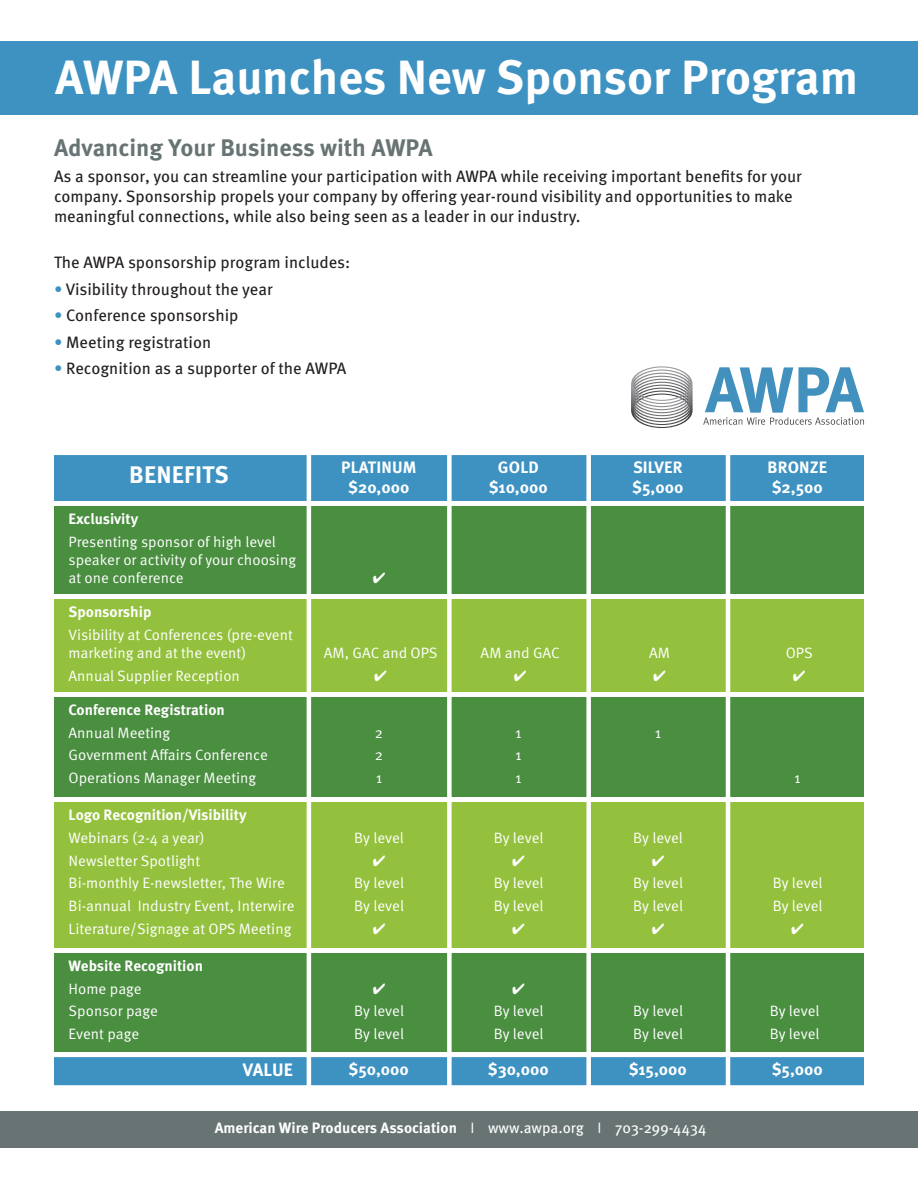
<style>
.page{position:relative;width:918px;height:1188px;background:#fff}
.page>*{position:absolute;margin:0;border:0;box-sizing:border-box;transform-origin:0 0}
.t1{font:700 48px "Meta OT";color:#fff}
.t2{font:700 24px "Meta OT";letter-spacing:-.005em;color:#687474}
.t3{font:700 24px "Meta OT";letter-spacing:.01em;color:#fff}
.t4{font:700 18px "Meta OT";letter-spacing:.005em;color:#fff}
.t5{font:16.5px/19.8px "Meta OT";color:#231f20}
.t6{font:700 16.5px/19.8px "Meta OT";color:#fff;text-align:center}
.t7{font:15px/18px "Meta OT Norm";color:#fff}
.t8{font:700 15px "Meta OT";color:#fff}
.s1{color:#3e92c2}
.s2{font-family:"Meta OT Norm";font-weight:400}
.s3{font-weight:400}
</style>
<div class="page">
<div style="left:54px;top:1057px;width:810px;height:28px;background:#3e92c2;border:2px solid #3e92c2"></div>
<div style="left:1px;top:41px;width:917px;height:74px;background:#3e92c2"></div>
<div style="left:1px;top:1111px;width:917px;height:37px;background:#687474"></div>
<svg style="left:631px;top:366px;width:61px;height:62px"></svg>
<svg style="left:703px;top:367px;width:161px;height:58px"></svg>
<div style="left:54px;top:455px;width:810px;height:46px;background:#3e92c2;border:2px solid #3e92c2"></div>
<div style="left:54px;top:506px;width:810px;height:88px;background:#4a8e40"></div>
<div style="left:54px;top:599px;width:810px;height:93px;background:#94c13d"></div>
<div style="left:54px;top:697px;width:810px;height:100px;background:#4a8e40"></div>
<div style="left:54px;top:802px;width:810px;height:145px;background:#94c13d"></div>
<div style="left:54px;top:953px;width:810px;height:98px;background:#4a8e40"></div>
<hr style="left:307px;top:454px;width:4px;height:634px;background:#fff">
<div style="left:447px;top:452px;width:5px;height:636px;background:#fff"></div>
<div style="left:586px;top:454px;width:5px;height:634px;background:#fff"></div>
<hr style="left:726px;top:453px;width:4px;height:635px;background:#fff">
<p class="t1" style="left:55px;top:47px;width:805px">AWPA Launches New Sponsor Program</p>
<p class="t2" style="left:54px;top:132px;width:380px">Advancing Your Business with AWPA</p>
<p class="t5" style="left:54px;top:167px;width:749px">As a sponsor, you can streamline your participation with AWPA while receiving important benefits for your company. Sponsorship propels your company by offering year-round visibility and opportunities to make meaningful connections, while also being seen as a leader in our industry.</p>
<p class="t5" style="left:54px;top:253px;width:298px">The AWPA sponsorship program includes:</p>
<p class="t5" style="left:54px;top:279px;width:220px"><span class="s1">•</span> Visibility throughout the year</p>
<p class="t5" style="left:54px;top:306px;width:186px"><span class="s1">•</span> Conference sponsorship</p>
<p class="t5" style="left:54px;top:332px;width:159px"><span class="s1">•</span> Meeting registration</p>
<p class="t5" style="left:54px;top:359px;width:294px"><span class="s1">•</span> Recognition as a supporter of the AWPA</p>
<p class="t3" style="left:129px;top:460px;width:101px">BENEFITS</p>
<p class="t8" style="left:69px;top:509px;width:71px">Exclusivity</p>
<p class="t7" style="left:69px;top:533px;width:229px">Presenting sponsor of high level speaker or activity of your choosing at one conference</p>
<p class="t8" style="left:69px;top:603px;width:84px">Sponsorship</p>
<p class="t7" style="left:69px;top:626px;width:226px">Visibility at Conferences (pre-event marketing and at the event)</p>
<p class="t6" style="left:341px;top:457px;width:77px">PLATINUM $20,000</p>
<p class="t6" style="left:498px;top:457px;width:42px">GOLD</p>
<p class="t6" style="left:489px;top:477px;width:60px">$10,000</p>
<p class="t6" style="left:633px;top:457px;width:51px">SILVER</p>
<p class="t6" style="left:632px;top:477px;width:53px">$5,000</p>
<p class="t6" style="left:768px;top:457px;width:61px">BRONZE</p>
<p class="t6" style="left:772px;top:477px;width:53px">$2,500</p>
<p class="t7" style="left:324px;top:644px;width:115px">AM, GAC and OPS</p>
<p class="t7" style="left:481px;top:644px;width:81px">AM and GAC</p>
<p class="t7" style="left:649px;top:644px;width:22px">AM</p>
<p class="t7" style="left:786px;top:644px;width:28px">OPS</p>
<p class="t7" style="left:69px;top:667px;width:173px">Annual Supplier Reception</p>
<p class="t8" style="left:69px;top:700px;width:158px">Conference Registration</p>
<p class="t7" style="left:69px;top:724px;width:103px">Annual Meeting</p>
<p class="t7" style="left:375px;top:724px;width:10px">2</p>
<p class="t7" style="left:515px;top:724px;width:8px">1</p>
<p class="t7" style="left:655px;top:724px;width:8px">1</p>
<p class="t7" style="left:69px;top:746px;width:201px">Government Affairs Conference</p>
<p class="t7" style="left:375px;top:746px;width:10px">2</p>
<p class="t7" style="left:515px;top:746px;width:8px">1</p>
<p class="t7" style="left:69px;top:769px;width:189px">Operations Manager Meeting</p>
<p class="t7" style="left:376px;top:769px;width:8px">1</p>
<p class="t7" style="left:515px;top:769px;width:8px">1</p>
<p class="t7" style="left:794px;top:769px;width:8px">1</p>
<p class="t8" style="left:69px;top:805px;width:180px">Logo Recognition/Visibility</p>
<p class="t7" style="left:69px;top:829px;width:138px">Webinars (2-4 a year)</p>
<p class="t7" style="left:354px;top:829px;width:51px">By level</p>
<p class="t7" style="left:494px;top:829px;width:51px">By level</p>
<p class="t7" style="left:633px;top:829px;width:51px">By level</p>
<p class="t7" style="left:69px;top:852px;width:133px">Newsletter Spotlight</p>
<p class="t7" style="left:69px;top:874px;width:218px">Bi-monthly E-newsletter, The Wire</p>
<p class="t7" style="left:354px;top:874px;width:51px">By level</p>
<p class="t7" style="left:494px;top:874px;width:51px">By level</p>
<p class="t7" style="left:633px;top:874px;width:51px">By level</p>
<p class="t7" style="left:773px;top:874px;width:51px">By level</p>
<p class="t7" style="left:69px;top:897px;width:227px">Bi-annual Industry Event, Interwire</p>
<p class="t7" style="left:354px;top:897px;width:51px">By level</p>
<p class="t7" style="left:494px;top:897px;width:51px">By level</p>
<p class="t7" style="left:633px;top:897px;width:51px">By level</p>
<p class="t7" style="left:773px;top:897px;width:51px">By level</p>
<p class="t7" style="left:69px;top:920px;width:224px">Literature/Signage at OPS Meeting</p>
<p class="t8" style="left:69px;top:956px;width:136px">Website Recognition</p>
<p class="t7" style="left:69px;top:980px;width:75px">Home page</p>
<p class="t7" style="left:69px;top:1002px;width:91px">Sponsor page</p>
<p class="t7" style="left:354px;top:1002px;width:51px">By level</p>
<p class="t7" style="left:494px;top:1002px;width:51px">By level</p>
<p class="t7" style="left:633px;top:1002px;width:51px">By level</p>
<p class="t7" style="left:770px;top:1002px;width:51px">By level</p>
<p class="t7" style="left:69px;top:1025px;width:72px">Event page</p>
<p class="t7" style="left:354px;top:1025px;width:51px">By level</p>
<p class="t7" style="left:494px;top:1025px;width:51px">By level</p>
<p class="t7" style="left:633px;top:1025px;width:51px">By level</p>
<p class="t7" style="left:770px;top:1025px;width:51px">By level</p>
<p class="t4" style="left:243px;top:1059px;width:52px">VALUE</p>
<p class="t6" style="left:349px;top:1059px;width:62px">$50,000</p>
<p class="t6" style="left:488px;top:1059px;width:62px">$30,000</p>
<p class="t6" style="left:629px;top:1059px;width:60px">$15,000</p>
<p class="t6" style="left:772px;top:1059px;width:53px">$5,000</p>
<p class="t8" style="left:215px;top:1118px;width:493px">American Wire Producers Association <span class="s2">I</span> <span class="s3">www.awpa.org</span> <span class="s2">I</span> <span class="s3">703-299-4434</span></p>
</div>
